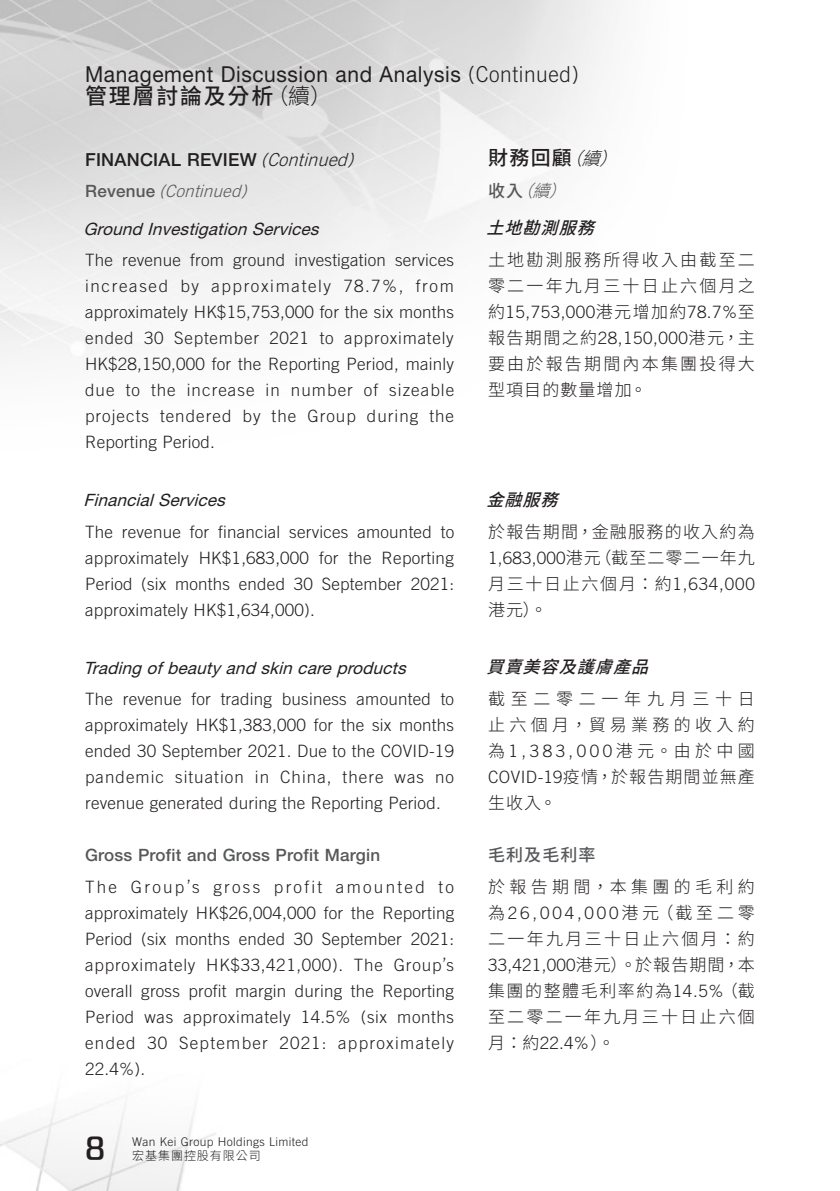
<style>
.page{position:relative;width:840px;height:1191px;background:#fff}
.page>*{position:absolute;margin:0;border:0;box-sizing:border-box;transform-origin:0 0}
.t1{font:35px "Tensentype Rui Hei GB18030 W3";color:#231f20}
.t2{font:22px "Helvetica Neue LT Std";letter-spacing:.03em;color:#231f20;scale:.95 1}
.t3{font:500 22px "Source Han Sans TC";letter-spacing:.08em;color:#231f20}
.Heading_1{font:500 20px "Source Han Sans TC";color:#231f20}
.Heading_1-2{font:500 18px "Helvetica Neue LT Std";letter-spacing:.015em;color:#231f20}
.Body_Text{font:300 17px/26px "Trade Gothic LT Std";letter-spacing:.015em;color:#231f20;text-align:justify}
.C_Body_Text{font:300 17px/26px "Source Han Sans TC";letter-spacing:.13em;color:#231f20;text-align:justify}
.Heading_3{font:italic 17px "Helvetica Neue LT Std";color:#231f20}
.Heading_2{font:500 17px "Helvetica Neue LT Std";letter-spacing:.015em;color:#57585a}
.C_Heading_3{font:italic 500 17px "Source Han Sans TC";color:#231f20}
.Heading_2-2{font:italic 300 17px "Trade Gothic LT Std";color:#57585a}
.C_Heading_2{font:500 17px "Source Han Sans TC";letter-spacing:.065em;color:#57585a}
.C_Heading_2-2{font:italic 300 17px "Source Han Sans TC";color:#57585a}
.t4{font:300 12px "Trade Gothic LT Std";letter-spacing:.03em;color:#231f20}
.t5{font:300 12px "Source Han Sans TC";letter-spacing:.08em;color:#231f20}
.s1{font-family:"Trade Gothic LT Std";font-weight:300}
.s2{font-weight:300}
.s3{font-family:"Trade Gothic LT Std";font-weight:300;font-style:italic}
.s4{font-family:"Helvetica Neue LT Std";font-weight:500;font-style:normal}
.s5{font-weight:300;font-style:italic;font-size:18px}
.s6{font-weight:500;font-style:normal}
.s7{font-family:"Trade Gothic LT Std"}
</style>
<div class="page">
<img style="left:0;top:0;width:619px;height:1191px">
<p class="t2" style="left:85px;top:61px;width:521px">Management Discussion and Analysis <span class="s1">(Continued)</span></p>
<p class="t3" style="left:85px;top:83px;width:248px">管理層討論及分析<span class="s2">（續）</span></p>
<p class="Heading_1-2" style="left:85px;top:148px;width:275px">FINANCIAL REVIEW <span class="s3">(Continued)</span></p>
<p class="Heading_2-2" style="left:85px;top:181px;width:168px"><span class="s4">R e v e n u e</span> (Continued)</p>
<p class="Heading_3" style="left:83px;top:218px;width:242px">Ground Investigation Services</p>
<p class="Body_Text" style="left:85px;top:247px;width:370px">The revenue from ground investigation services increased by approximately 78.7%, from approximately HK$15,753,000 for the six months ended 30 September 2021 to approximately HK$28,150,000 for the Reporting Period, mainly due to the increase in number of sizeable projects tendered by the Group during the Reporting Period.</p>
<p class="Heading_3" style="left:83px;top:490px;width:148px">FinancialServices</p>
<p class="Body_Text" style="left:85px;top:518px;width:370px">The revenue for financial services amounted to approximately HK$1,683,000 for the Reporting Period (six months ended 30 September 2021: approximately HK$1,634,000).</p>
<p class="Heading_3" style="left:83px;top:657px;width:329px">Trading ofbeautyand skin careproducts</p>
<p class="Body_Text" style="left:85px;top:686px;width:370px">The revenue for trading business amounted to approximately HK$1,383,000 for the six months ended 30 September 2021. Due to the COVID-19 pandemic situation in China, there was no revenue generated during the Reporting Period.</p>
<p class="Heading_2" style="left:85px;top:845px;width:296px">Gross Profit and Gross Profit Margin</p>
<p class="Body_Text" style="left:85px;top:873px;width:370px">The Group’s gross profit amounted to approximately HK$26,004,000 for the Reporting Period (six months ended 30 September 2021: approximately HK$33,421,000). The Group’s overall gross profit margin during the Reporting Period was approximately 14.5% (six months ended 30 September 2021: approximately 22.4%).</p>
<h1 class="t1" style="left:85px;top:1124px;width:22px">8</h1>
<p class="t4" style="left:132px;top:1134px;width:178px">Wan Kei Group Holdings Limited</p>
<p class="t5" style="left:132px;top:1148px;width:130px">宏基集團控股有限公司</p>
<p class="Heading_1" style="left:488px;top:147px;width:145px">財務回顧<span class="s5">（續）</span></p>
<p class="C_Heading_2-2" style="left:488px;top:181px;width:93px"><span class="s6">收入</span>（續）</p>
<p class="C_Heading_3" style="left:486px;top:219px;width:122px">土地勘測服務</p>
<p class="C_Body_Text" style="left:488px;top:247px;width:268px">土地勘測服務所得收入由截至二零二一年九月三十日止六個月之約<span class="s7">15,753,000</span>港元增加約<span class="s7">78.7%</span>至報告期間之約<span class="s7">28,150,000</span>港元，主要由於報告期間內本集團投得大型項目的數量增加。</p>
<p class="C_Heading_3" style="left:486px;top:490px;width:86px">金融服務</p>
<p class="C_Body_Text" style="left:488px;top:518px;width:268px">於報告期間，金融服務的收入約為<span class="s7">1,683,000</span>港元（截至二零二一年九月三十日止六個月：約<span class="s7">1,634,000</span>港元）。</p>
<p class="C_Heading_3" style="left:486px;top:657px;width:176px">買賣美容及護膚產品</p>
<p class="C_Body_Text" style="left:488px;top:686px;width:268px">截至二零二一年九月三十日止六個月，貿易業務的收入約為<span class="s7">1,383,000</span>港元。由於中國<span class="s7">COVID-19</span>疫情，於報告期間並無產生收入。</p>
<p class="C_Heading_2" style="left:488px;top:845px;width:109px">毛利及毛利率</p>
<p class="C_Body_Text" style="left:488px;top:873px;width:268px">於報告期間，本集團的毛利約為<span class="s7">26,004,000</span>港元（截至二零二一年九月三十日止六個月：約<span class="s7">33,421,000</span>港元）。於報告期間，本集團的整體毛利率約為<span class="s7">14.5%</span>（截至二零二一年九月三十日止六個月：約<span class="s7">22.4%</span>）。</p>
</div>
